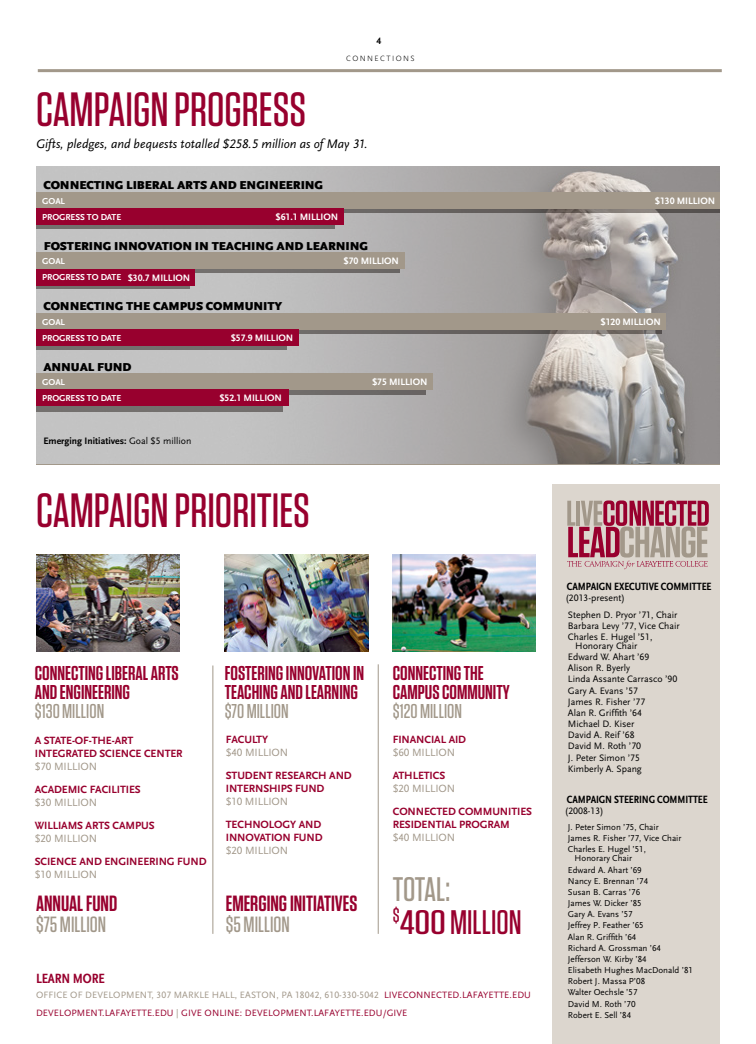
<style>
.page{position:relative;width:756px;height:1044px;background:#fff}
.page>*{position:absolute;margin:0;border:0;box-sizing:border-box;transform-origin:0 0}
.t1{font:500 48px "Tungsten";color:#98002e}
.t2{font:500 34px/33px "Tungsten";color:#98002e;scale:1.3 1}
.t3{font:600 22px "Tungsten";color:#98002e}
.t4{font:500 22px "Tungsten";color:#a2988a}
.t5{font:600 20px/19px "Tungsten";color:#98002e}
.t6{font:500 20px "Tungsten";color:#a2988a}
.t7{font:14px "Scala Sans Bold Con";letter-spacing:-.01em;color:#98002e}
.t8{font:italic 13px "Scala Sans LF";letter-spacing:-.005em;color:#000}
.t9{font:900 12px "Scala Sans";letter-spacing:-.01em;color:#000}
.t10{font:700 11px/13px "Scala Sans LF";letter-spacing:-.01em;color:#98002e}
.t11{font:11px "Scala Sans LF";letter-spacing:-.01em;color:#a2988a}
.t12{font:11px "Scala Sans Bold Con";letter-spacing:-.01em;color:#000}
.t13{font:9.8px/11.1px "Scala Sans LF";color:#000}
.t14{font:700 9.8px "Scala Sans LF";letter-spacing:-.01em;color:#fff}
.t15{font:700 9.8px "Scala Sans LF";color:#000}
.t16{font:9.6px/18.4px "Scala Sans LF";letter-spacing:.01em;color:#98002e}
.t17{font:9px/11.2px "Scala Sans LF";color:#000}
.t18{font:700 9px "Scala Sans LF";letter-spacing:-.01em;color:#fff}
.t19{font:300 8px "Scala Sans";letter-spacing:.18em;color:#000}
.s1{font-size:9.8px}
.s2{font-weight:400}
.s3{color:#a2988a}
</style>
<div class="page">
<hr style="left:38px;top:69px;width:684px;height:3px;background:#a2988a">
<img style="left:36px;top:167px;width:684px;height:297px">
<div style="left:36px;top:380px;width:390px;height:15px;background:#6d6867"></div>
<div style="left:36px;top:395px;width:247px;height:16px;background:#73706e"></div>
<svg style="left:299px;top:329px;width:362px;height:5px;background:#77716c"></svg>
<div style="left:36px;top:334px;width:251px;height:16px;background:#73706e"></div>
<div style="left:36px;top:258px;width:363px;height:15px;background:#706d6a"></div>
<svg style="left:36px;top:285px;width:153px;height:4px"></svg>
<svg style="left:344px;top:209px;width:376px;height:4px;background:#686360"></svg>
<div style="left:36px;top:213px;width:299px;height:16px;background:#73706d"></div>
<div style="left:36px;top:192px;width:684px;height:17px;background:#a2988a"></div>
<div style="left:36px;top:209px;width:308px;height:16px;background:#98002e"></div>
<div style="left:36px;top:253px;width:368px;height:16px;background:#a2988a"></div>
<div style="left:36px;top:269px;width:158px;height:16px;background:#98002e"></div>
<div style="left:36px;top:313px;width:630px;height:16px;background:#a2988a"></div>
<div style="left:36px;top:329px;width:263px;height:17px;background:#98002e"></div>
<div style="left:36px;top:373px;width:397px;height:17px;background:#a2988a"></div>
<div style="left:36px;top:390px;width:253px;height:16px;background:#98002e"></div>
<hr style="left:36px;top:464px;width:684px;height:1px;background:#a2988a">
<div style="left:552px;top:484px;width:168px;height:560px;background:#dcd6ce"></div>
<svg style="left:567px;top:500px;width:142px;height:69px"></svg>
<hr style="left:212px;top:666px;width:1px;height:268px;background:#a2988a">
<hr style="left:378px;top:664px;width:1px;height:270px;background:#a2988a">
<img style="left:224px;top:554px;width:144px;height:98px">
<img style="left:36px;top:554px;width:144px;height:98px">
<img style="left:392px;top:554px;width:144px;height:98px">
<p class="t15" style="left:376px;top:36px;width:6px">4</p>
<h1 class="t1" style="left:36px;top:84px;width:272px">CAMPAIGN PROGRESS</h1>
<p class="t19" style="left:346px;top:54px;width:70px">CONNECTIONS</p>
<h3 class="t8" style="left:36px;top:136px;width:333px">Gifts, pledges, and bequests totalled $258.5 million as of May 31.</h3>
<h3 class="t9" style="left:43px;top:179px;width:281px">CONNECTING LIBERAL ARTS AND ENGINEERING</h3>
<p class="t18" style="left:42px;top:196px;width:24px">GOAL</p>
<p class="t14" style="left:655px;top:195px;width:62px">$130 MILLION</p>
<p class="t18" style="left:42px;top:212px;width:80px">PROGRESS TO DATE</p>
<p class="t14" style="left:276px;top:212px;width:64px">$61.1 MILLION</p>
<p class="t18" style="left:42px;top:256px;width:24px">GOAL</p>
<p class="t14" style="left:344px;top:256px;width:57px">$70 MILLION</p>
<p class="t18" style="left:42px;top:273px;width:149px">PROGRESS TO DATE <span class="s1">$30.7 MILLION</span></p>
<p class="t18" style="left:42px;top:317px;width:24px">GOAL</p>
<p class="t14" style="left:601px;top:316px;width:62px">$120 MILLION</p>
<p class="t18" style="left:42px;top:333px;width:80px">PROGRESS TO DATE</p>
<p class="t14" style="left:231px;top:332px;width:64px">$57.9 MILLION</p>
<p class="t18" style="left:42px;top:377px;width:24px">GOAL</p>
<p class="t14" style="left:372px;top:377px;width:57px">$75 MILLION</p>
<p class="t18" style="left:42px;top:393px;width:80px">PROGRESS TO DATE</p>
<p class="t14" style="left:219px;top:393px;width:64px">$52.1 MILLION</p>
<p class="t15" style="left:43px;top:436px;width:149px">Emerging Initiatives: <span class="s2">Goal $5 million</span></p>
<h3 class="t9" style="left:44px;top:240px;width:326px">FOSTERING INNOVATION IN TEACHING AND LEARNING</h3>
<h3 class="t9" style="left:43px;top:299px;width:241px">CONNECTING THE CAMPUS COMMUNITY</h3>
<h3 class="t9" style="left:43px;top:360px;width:90px">ANNUAL FUND</h3>
<h1 class="t1" style="left:36px;top:486px;width:275px">CAMPAIGN PRIORITIES</h1>
<h3 class="t5" style="left:35px;top:664px;width:146px">CONNECTING LIBERAL ARTS<br>AND ENGINEERING</h3>
<h3 class="t6" style="left:35px;top:701px;width:71px">$130 MILLION</h3>
<p class="t10" style="left:35px;top:734px;width:149px">A STATE-OF-THE-ART<br>INTEGRATED SCIENCE CENTER</p>
<p class="t11" style="left:35px;top:760px;width:64px">$70 MILLION</p>
<p class="t10" style="left:35px;top:783px;width:107px">ACADEMIC FACILITIES</p>
<p class="t11" style="left:35px;top:796px;width:64px">$30 MILLION</p>
<p class="t10" style="left:35px;top:819px;width:121px">WILLIAMS ARTS CAMPUS</p>
<p class="t11" style="left:35px;top:832px;width:64px">$20 MILLION</p>
<p class="t10" style="left:35px;top:855px;width:173px">SCIENCE AND ENGINEERING FUND</p>
<p class="t11" style="left:35px;top:868px;width:64px">$10 MILLION</p>
<h3 class="t3" style="left:36px;top:892px;width:83px">ANNUAL FUND</h3>
<h3 class="t4" style="left:36px;top:913px;width:72px">$75 MILLION</h3>
<h3 class="t5" style="left:225px;top:664px;width:141px">FOSTERING INNOVATION IN<br>TEACHING AND LEARNING</h3>
<h3 class="t6" style="left:225px;top:701px;width:65px">$70 MILLION</h3>
<p class="t10" style="left:226px;top:734px;width:44px">FACULTY</p>
<p class="t11" style="left:226px;top:747px;width:64px">$40 MILLION</p>
<p class="t10" style="left:226px;top:770px;width:127px">STUDENT RESEARCH AND<br>INTERNSHIPS FUND</p>
<p class="t11" style="left:226px;top:796px;width:64px">$10 MILLION</p>
<p class="t10" style="left:226px;top:819px;width:98px">TECHNOLOGY AND<br>INNOVATION FUND</p>
<p class="t11" style="left:226px;top:845px;width:64px">$20 MILLION</p>
<h3 class="t3" style="left:226px;top:892px;width:133px">EMERGING INITIATIVES</h3>
<h3 class="t4" style="left:226px;top:913px;width:66px">$5 MILLION</h3>
<h3 class="t5" style="left:393px;top:664px;width:118px">CONNECTING THE<br>CAMPUS COMMUNITY</h3>
<h3 class="t6" style="left:393px;top:701px;width:71px">$120 MILLION</h3>
<p class="t10" style="left:393px;top:733px;width:75px">FINANCIAL AID</p>
<p class="t11" style="left:393px;top:746px;width:64px">$60 MILLION</p>
<p class="t10" style="left:393px;top:769px;width:54px">ATHLETICS</p>
<p class="t11" style="left:393px;top:782px;width:64px">$20 MILLION</p>
<p class="t10" style="left:393px;top:805px;width:141px">CONNECTED COMMUNITIES<br>RESIDENTIAL PROGRAM</p>
<p class="t11" style="left:393px;top:831px;width:64px">$40 MILLION</p>
<h2 class="t2" style="left:393px;top:873px;width:101px"><span class="s3">TOTAL:<br></span><sup>$</sup>400 MILLION</h2>
<h3 class="t7" style="left:36px;top:971px;width:70px">LEARN MORE</h3>
<p class="t16" style="left:36px;top:986px;width:497px"><span class="s3">OFFICE OF DEVELOPMENT, 307 MARKLE HALL, EASTON, PA 18042, 610-330-5042</span> LIVECONNECTED.LAFAYETTE.EDU<br>DEVELOPMENT.LAFAYETTE.EDU <span class="s3">|</span> GIVE ONLINE: DEVELOPMENT.LAFAYETTE.EDU/GIVE</p>
<p class="t12" style="left:567px;top:581px;width:146px">CAMPAIGN EXECUTIVE COMMITTEE</p>
<p class="t13" style="left:565px;top:590px;width:114px;line-height:16.2px">(2013-present)<br>Stephen D. Pryor ’71, Chair</p>
<p class="t13" style="left:568px;top:620px;width:113px">Barbara Levy ’77, Vice Chair<br>Charles E. Hugel ’51,</p>
<p class="t13" style="left:568px;top:640px;width:111px;text-indent:7px">Honorary Chair<br>Edward W. Ahart ’69<br>Alison R. Byerly<br>Linda Assante Carrasco ’90<br>Gary A. Evans ’57<br>James R. Fisher ’77<br>Alan R. Griffith ’64<br>Michael D. Kiser<br>David A. Reif ’68<br>David M. Roth ’70<br>J. Peter Simon ’75<br>Kimberly A. Spang</p>
<p class="t12" style="left:567px;top:793px;width:142px">CAMPAIGN STEERING COMMITTEE</p>
<p class="t13" style="left:565px;top:805px;width:41px">(2008-13)</p>
<p class="t17" style="left:568px;top:822px;width:115px">J. Peter Simon ’75, Chair<br>James R. Fisher ’77, Vice Chair<br>Charles E. Hugel ’51,</p>
<p class="t17" style="left:568px;top:853px;width:127px;text-indent:7px">Honorary Chair<br>Edward A. Ahart ’69<br>Nancy E. Brennan ’74<br>Susan B. Carras ’76<br>James W. Dicker ’85<br>Gary A. Evans ’57<br>Jeffrey P. Feather ’65<br>Alan R. Griffith ’64<br>Richard A. Grossman ’64<br>Jefferson W. Kirby ’84<br>Elisabeth Hughes MacDonald ’81<br>Robert J. Massa P’08<br>Walter Oechsle ’57<br>David M. Roth ’70<br>Robert E. Sell ’84</p>
</div>
